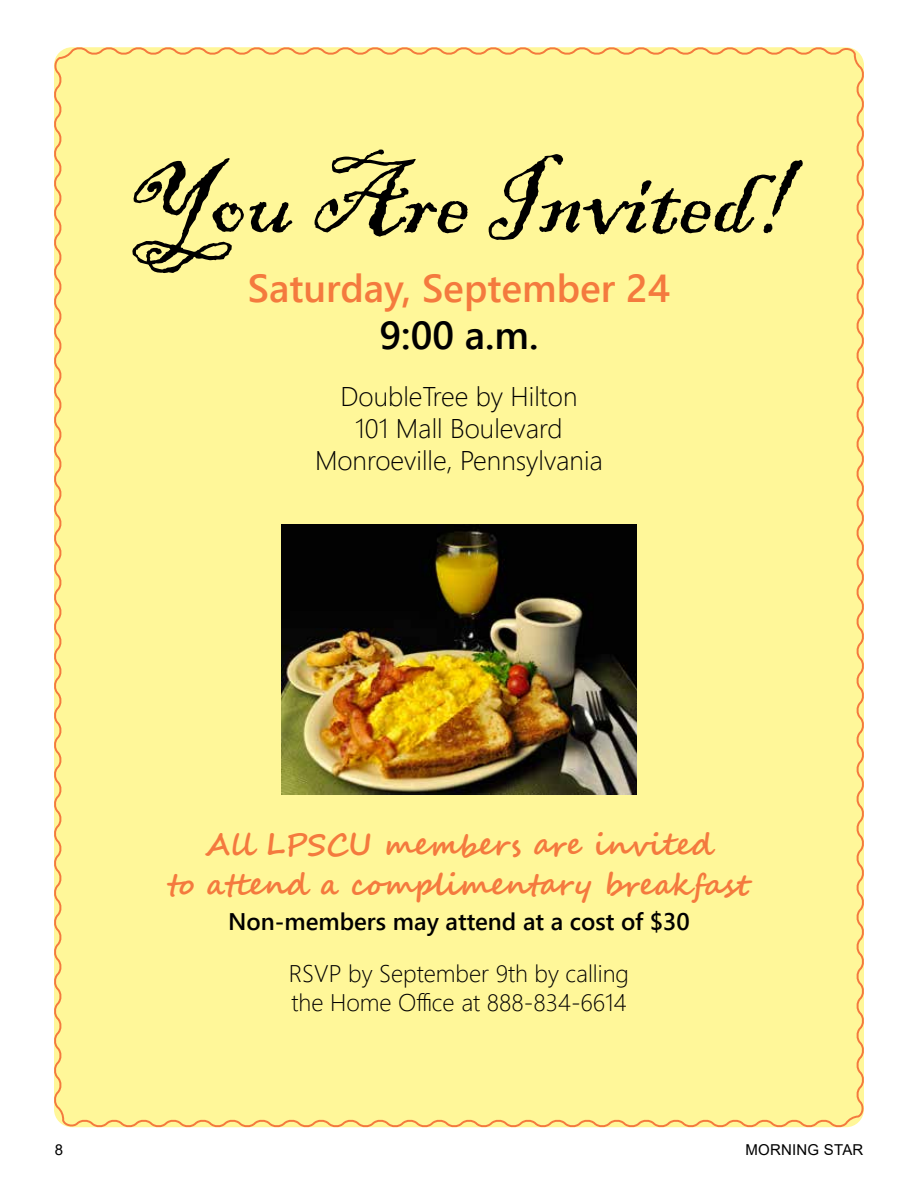
<style>
.page{position:relative;width:918px;height:1188px;background:#fff}
.page>*{position:absolute;margin:0;border:0;box-sizing:border-box;transform-origin:0 0}
.No_Spacing{font:108px "Blackadder ITC";color:#000}
.No_Spacing-2{font:600 39px "Segoe UI";color:#f47a3e}
.No_Spacing-3{font:600 39px "Segoe UI";color:#000}
.No_Spacing-4{font:700 30px "Segoe Script";color:#f47a3e}
.No_Spacing-5{font:300 27px "Segoe UI";color:#000}
.No_Spacing-6{font:300 24px "Segoe UI";color:#000}
.No_Spacing-7{font:600 24px "Segoe UI";color:#000}
.t1{font:15px "Arial";letter-spacing:.015em;color:#000}
</style>
<div class="page">
<div style="left:54px;top:47px;width:810px;height:1081px;background:#fff799"></div>
<img style="left:282px;top:525px;width:354px;height:269px">
<p class="No_Spacing" style="left:127px;top:135px;width:665px">You Are Invited!</p>
<p class="No_Spacing-2" style="left:248px;top:252px;width:424px">Saturday, September 24</p>
<p class="No_Spacing-3" style="left:380px;top:298px;width:160px">9:00 a.m.</p>
<p class="No_Spacing-5" style="left:340px;top:370px;width:239px">DoubleTree by Hilton</p>
<p class="No_Spacing-5" style="left:355px;top:403px;width:209px">101 Mall Boulevard</p>
<p class="No_Spacing-5" style="left:315px;top:435px;width:289px">Monroeville, Pennsylvania</p>
<p class="No_Spacing-4" style="left:205px;top:820px;width:509px">All LPSCU members are invited</p>
<p class="No_Spacing-4" style="left:168px;top:860px;width:582px">to attend a complimentary breakfast</p>
<p class="No_Spacing-7" style="left:228px;top:898px;width:463px">Non-members may attend at a cost of $30</p>
<p class="No_Spacing-6" style="left:289px;top:951px;width:342px">RSVP by September 9th by calling</p>
<p class="No_Spacing-6" style="left:291px;top:980px;width:337px">the Home Office at 888-834-6614</p>
<p class="t1" style="left:55px;top:1139px;width:10px">8</p>
<p class="t1" style="left:746px;top:1139px;width:119px">MORNING STAR</p>
</div>
